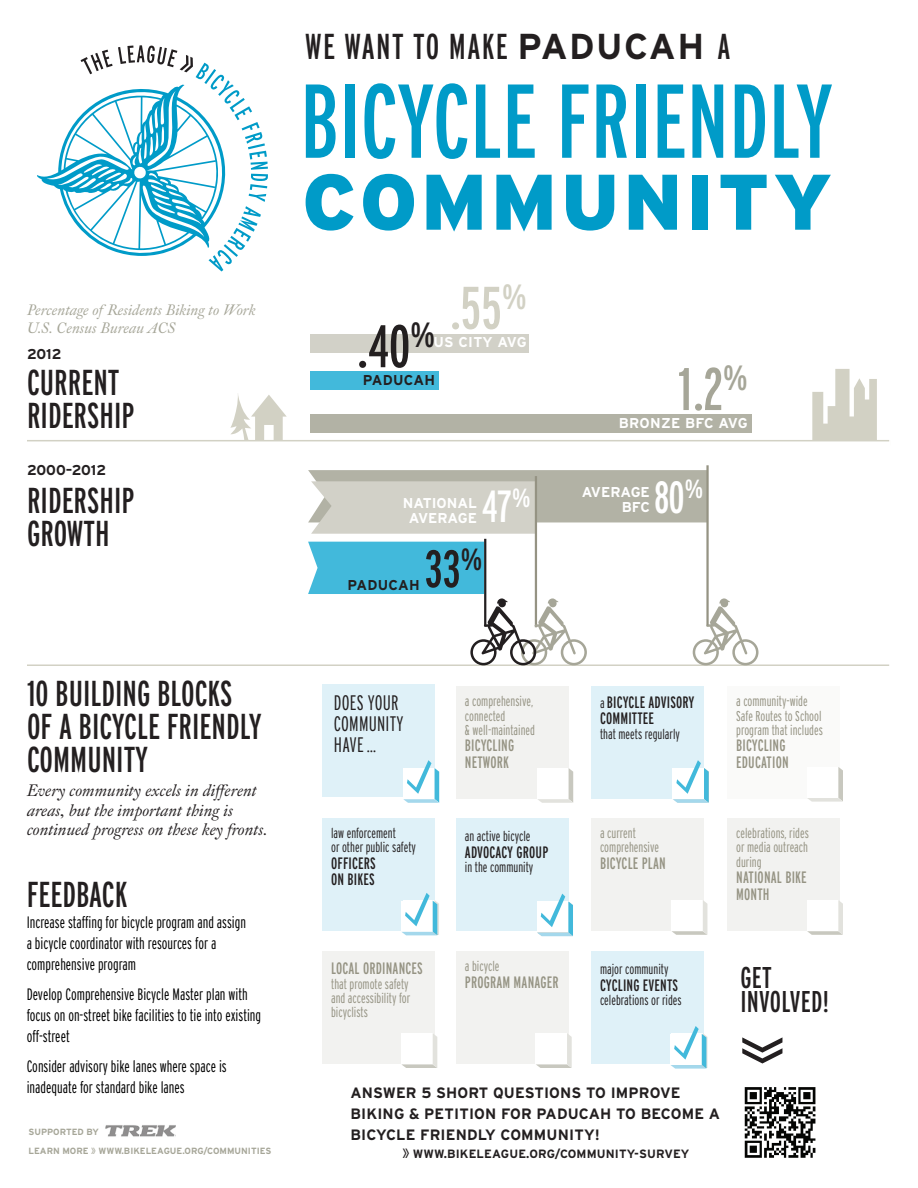
<style>
.page{position:relative;width:918px;height:1188px;background:#fff}
.page>*{position:absolute;margin:0;border:0;box-sizing:border-box;transform-origin:0 0}
.t1{font:extra-condensed 60px "Interstate";color:#a6a698}
.t2{font:extra-condensed 60px "Interstate";color:#231f20}
.t3{font:extra-condensed 60px "Interstate";color:#d2d1c4}
.t4{font:extra-condensed 52.5px "Interstate";color:#231f20}
.t5{font:extra-condensed 45px "Interstate";color:#fff}
.t6{font:extra-condensed 36px/33px "Interstate";color:#231f20}
.t7{font:extra-condensed 36px "Interstate";letter-spacing:.04em;color:#231f20}
.t8{font:extra-condensed 30px/24px "Interstate";letter-spacing:.01em;color:#231f20}
.t9{font:extra-condensed 26.25px "Interstate";color:#fff}
.t10{font:300 extra-condensed 21px/21px "Interstate";letter-spacing:.01em;color:#231f20}
.t11{font:300 extra-condensed 16.5px/21px "Interstate";color:#000}
.t12{font:italic 16.5px/19.8px "Fleischman BT Pro";color:#231f20}
.t13{font:extra-condensed 16.5px/16.5px "Interstate";letter-spacing:.01em;color:#959383}
.t14{font:extra-condensed 16.5px/16.5px "Interstate";letter-spacing:.01em;color:#231f20}
.t15{font:700 15px/21px "Interstate";letter-spacing:.01em;color:#231f20}
.t16{font:italic 15px/18px "Fleischman BT Pro";color:#a6a698}
.t17{font:300 extra-condensed 14.25px/14.2px "Interstate";color:#959383}
.t18{font:300 extra-condensed 14.25px/14.2px "Interstate";color:#231f20}
.t19{font:700 14.25px "Interstate";color:#fff}
.t20{font:700 14.25px "Interstate";letter-spacing:.02em;color:#fff}
.t21{font:700 14.25px "Interstate";letter-spacing:.02em;color:#231f20}
.t22{font:700 14.25px "Interstate";color:#231f20}
.t23{font:700 12px "Interstate";letter-spacing:.01em;color:#231f20}
.t24{font:700 9px "Interstate";color:#a6a698}
.s1{font-weight:700;font-stretch:normal}
.s2{font-weight:300;font-size:14.25px}
.s3{font-weight:300;font-stretch:extra-condensed;font-size:12px}
.s4{font-weight:300;font-stretch:extra-condensed;font-size:18px}
</style>
<div class="page">
<svg style="left:308px;top:470px;width:398px;height:64px;background:#c8c7bd"></svg>
<hr style="left:27px;top:664px;width:862px;height:2px;background:#d2d1c4">
<hr style="left:535px;top:476px;width:2px;height:151px;background:#959383">
<img style="left:105px;top:1125px;width:71px;height:12px">
<svg style="left:230px;top:395px;width:57px;height:45px"></svg>
<svg style="left:812px;top:369px;width:65px;height:71px"></svg>
<img style="left:744px;top:1087px;width:72px;height:71px">
<div style="left:310px;top:334px;width:219px;height:18px;background:#d2d1c8"></div>
<div style="left:310px;top:414px;width:442px;height:18px;background:#b2b2a5"></div>
<div style="left:310px;top:372px;width:128px;height:18px;background:#42b9db"></div>
<svg style="left:306px;top:174px;width:48px;height:57px"></svg>
<svg style="left:363px;top:174px;width:51px;height:57px"></svg>
<svg style="left:427px;top:175px;width:55px;height:57px"></svg>
<svg style="left:496px;top:175px;width:56px;height:57px"></svg>
<svg style="left:566px;top:175px;width:48px;height:56px"></svg>
<svg style="left:629px;top:175px;width:48px;height:55px"></svg>
<div style="left:692px;top:175px;width:16px;height:55px;background:#009bc8"></div>
<svg style="left:721px;top:175px;width:46px;height:55px"></svg>
<svg style="left:775px;top:175px;width:56px;height:55px"></svg>
<svg style="left:306px;top:85px;width:30px;height:73px"></svg>
<div style="left:345px;top:85px;width:10px;height:73px;background:#009bc8"></div>
<svg style="left:364px;top:83px;width:103px;height:76px"></svg>
<svg style="left:476px;top:85px;width:24px;height:73px"></svg>
<svg style="left:508px;top:85px;width:27px;height:73px"></svg>
<svg style="left:562px;top:85px;width:26px;height:73px"></svg>
<svg style="left:596px;top:85px;width:31px;height:73px"></svg>
<div style="left:636px;top:85px;width:10px;height:73px;background:#009bc8"></div>
<svg style="left:658px;top:85px;width:26px;height:73px"></svg>
<svg style="left:692px;top:85px;width:31px;height:73px"></svg>
<svg style="left:735px;top:85px;width:30px;height:73px"></svg>
<svg style="left:774px;top:85px;width:58px;height:73px"></svg>
<svg style="left:37px;top:45px;width:231px;height:226px"></svg>
<svg style="left:693px;top:598px;width:66px;height:67px"></svg>
<hr style="left:706px;top:465px;width:3px;height:161px;background:#959383">
<hr style="left:27px;top:440px;width:862px;height:1px;background:#d2d1c4">
<div style="left:456px;top:686px;width:112px;height:112px;background:#f2f2f0"></div>
<div style="left:322px;top:684px;width:112px;height:113px;background:#dff1f8"></div>
<svg style="left:742px;top:1037px;width:40px;height:27px"></svg>
<hr style="left:484px;top:539px;width:2px;height:86px;background:#231f20">
<div style="left:456px;top:818px;width:112px;height:112px;background:#dff1f8"></div>
<div style="left:456px;top:951px;width:112px;height:113px;background:#f2f2f0"></div>
<div style="left:591px;top:686px;width:113px;height:112px;background:#dff1f8"></div>
<div style="left:591px;top:818px;width:113px;height:112px;background:#f2f2f0"></div>
<div style="left:591px;top:951px;width:113px;height:113px;background:#dff1f8"></div>
<div style="left:322px;top:818px;width:113px;height:112px;background:#dff1f8"></div>
<div style="left:322px;top:951px;width:113px;height:113px;background:#f2f2f0"></div>
<div style="left:727px;top:686px;width:113px;height:112px;background:#fafaf9"></div>
<div style="left:727px;top:818px;width:113px;height:112px;background:#f2f2f0"></div>
<svg style="left:537px;top:768px;width:36px;height:35px"></svg>
<div style="left:671px;top:900px;width:32px;height:31px;background:#fff"></div>
<svg style="left:672px;top:901px;width:35px;height:34px"></svg>
<svg style="left:807px;top:900px;width:36px;height:35px"></svg>
<svg style="left:401px;top:1033px;width:36px;height:35px"></svg>
<svg style="left:536px;top:1033px;width:36px;height:35px"></svg>
<svg style="left:807px;top:767px;width:36px;height:35px"></svg>
<svg style="left:403px;top:760px;width:36px;height:43px"></svg>
<svg style="left:537px;top:894px;width:36px;height:42px"></svg>
<svg style="left:308px;top:542px;width:279px;height:123px"></svg>
<svg style="left:673px;top:760px;width:36px;height:43px"></svg>
<svg style="left:401px;top:893px;width:38px;height:42px"></svg>
<svg style="left:670px;top:1026px;width:37px;height:43px"></svg>
<h3 class="t7" style="left:305px;top:24px;width:427px">WE WANT TO MAKE <span class="s1">PADUCAH</span> A</h3>
<p class="t16" style="left:27px;top:301px;width:230px">Percentage of Residents Biking to Work<br>U.S. Census Bureau ACS</p>
<p class="t22" style="left:27px;top:345px;width:36px">2012</p>
<h3 class="t6" style="left:27px;top:365px;width:109px">CURRENT<br>RIDERSHIP</h3>
<p class="t22" style="left:27px;top:461px;width:81px">2000–2012</p>
<h3 class="t6" style="left:27px;top:483px;width:109px">RIDERSHIP<br>GROWTH</h3>
<h3 class="t6" style="left:27px;top:676px;width:236px">10 BUILDING BLOCKS<br>OF A BICYCLE FRIENDLY<br>COMMUNITY</h3>
<p class="t12" style="left:27px;top:780px;width:242px">Every community excels in different areas, but the important thing is continued progress on these key fronts.</p>
<h3 class="t6" style="left:27px;top:878px;width:102px">FEEDBACK</h3>
<p class="t11" style="left:27px;top:912px;width:221px">Increase staffing for bicycle program and assign a bicycle coordinator with resources for a comprehensive program</p>
<p class="t11" style="left:27px;top:984px;width:236px">Develop Comprehensive Bicycle Master plan with focus on on-street bike facilities to tie into existing off-street</p>
<p class="t11" style="left:27px;top:1056px;width:202px">Consider advisory bike lanes where space is inadequate for standard bike lanes</p>
<p class="t24" style="left:28px;top:1127px;width:72px">SUPPORTED BY</p>
<h1 class="t3" style="left:449px;top:271px;width:79px">.55<sup>%</sup></h1>
<p class="t20" style="left:433px;top:333px;width:95px">US CITY AVG</p>
<h1 class="t2" style="left:356px;top:310px;width:80px">.40<sup>%</sup></h1>
<p class="t21" style="left:363px;top:372px;width:74px">PADUCAH</p>
<h1 class="t1" style="left:678px;top:352px;width:71px">1.2<sup>%</sup></h1>
<p class="t20" style="left:619px;top:414px;width:131px">BRONZE BFC AVG</p>
<p class="t19" style="left:582px;top:484px;width:70px">AVERAGE</p>
<h3 class="t9" style="left:685px;top:473px;width:20px">%</h3>
<h3 class="t5" style="left:482px;top:479px;width:50px">47<sup>%</sup></h3>
<h3 class="t5" style="left:654px;top:470px;width:32px">80</h3>
<p class="t19" style="left:403px;top:494px;width:76px">NATIONAL</p>
<p class="t19" style="left:622px;top:499px;width:30px">BFC</p>
<p class="t19" style="left:409px;top:509px;width:70px">AVERAGE</p>
<h2 class="t4" style="left:424px;top:537px;width:59px">33<sup>%</sup></h2>
<p class="t21" style="left:348px;top:576px;width:74px">PADUCAH</p>
<p class="t10" style="left:334px;top:692px;width:71px">DOES YOUR<br>COMMUNITY<br>HAVE …</p>
<p class="t18" style="left:331px;top:826px;width:86px">law enforcement<br>or other public safety</p>
<p class="t14" style="left:331px;top:855px;width:46px">OFFICERS<br>ON BIKES</p>
<p class="t13" style="left:331px;top:960px;width:93px">LOCAL ORDINANCES</p>
<p class="t17" style="left:331px;top:976px;width:81px;text-align:justify">that promote safety and accessibility for bicyclists</p>
<p class="t17" style="left:465px;top:694px;width:72px">a comprehensive, connected<br>&amp; well-maintained</p>
<p class="t13" style="left:465px;top:737px;width:51px">BICYCLING<br>NETWORK</p>
<p class="t18" style="left:465px;top:829px;width:67px">an active bicycle</p>
<p class="t14" style="left:465px;top:844px;width:85px">ADVOCACY GROUP</p>
<p class="t18" style="left:465px;top:860px;width:70px">in the community</p>
<p class="t17" style="left:465px;top:959px;width:36px">a bicycle</p>
<p class="t13" style="left:465px;top:974px;width:95px">PROGRAM MANAGER</p>
<p class="t14" style="left:600px;top:694px;width:96px"><span class="s2">a</span> BICYCLE ADVISORY<br>COMMITTEE</p>
<p class="t18" style="left:600px;top:726px;width:81px">that meets regularly</p>
<p class="t17" style="left:600px;top:826px;width:61px">a current comprehensive</p>
<p class="t13" style="left:600px;top:855px;width:67px">BICYCLE PLAN</p>
<p class="t18" style="left:600px;top:962px;width:70px">major community</p>
<p class="t14" style="left:600px;top:977px;width:80px">CYCLING EVENTS</p>
<p class="t18" style="left:600px;top:993px;width:83px">celebrations or rides</p>
<p class="t17" style="left:736px;top:694px;width:88px">a community-wide<br>Safe Routes to School program that includes</p>
<p class="t13" style="left:736px;top:737px;width:54px">BICYCLING<br>EDUCATION</p>
<p class="t17" style="left:736px;top:826px;width:74px;text-align:justify">celebrations, rides or media outreach during</p>
<p class="t13" style="left:736px;top:869px;width:72px">NATIONAL BIKE<br>MONTH</p>
<h3 class="t8" style="left:740px;top:965px;width:90px">GET<br>INVOLVED!</h3>
<p class="t15" style="left:350px;top:1082px;width:371px">ANSWER 5 SHORT QUESTIONS TO IMPROVE<br>BIKING &amp; PETITION FOR PADUCAH TO BECOME A<br>BICYCLE FRIENDLY COMMUNITY!</p>
<p class="t24" style="left:28px;top:1146px;width:244px">LEARN MORE <span class="s3">»</span> WWW.BIKELEAGUE.ORG/COMMUNITIES</p>
<p class="t23" style="left:403px;top:1147px;width:288px"><span class="s4">»</span> WWW.BIKELEAGUE.ORG/COMMUNITY-SURVEY</p>
</div>
